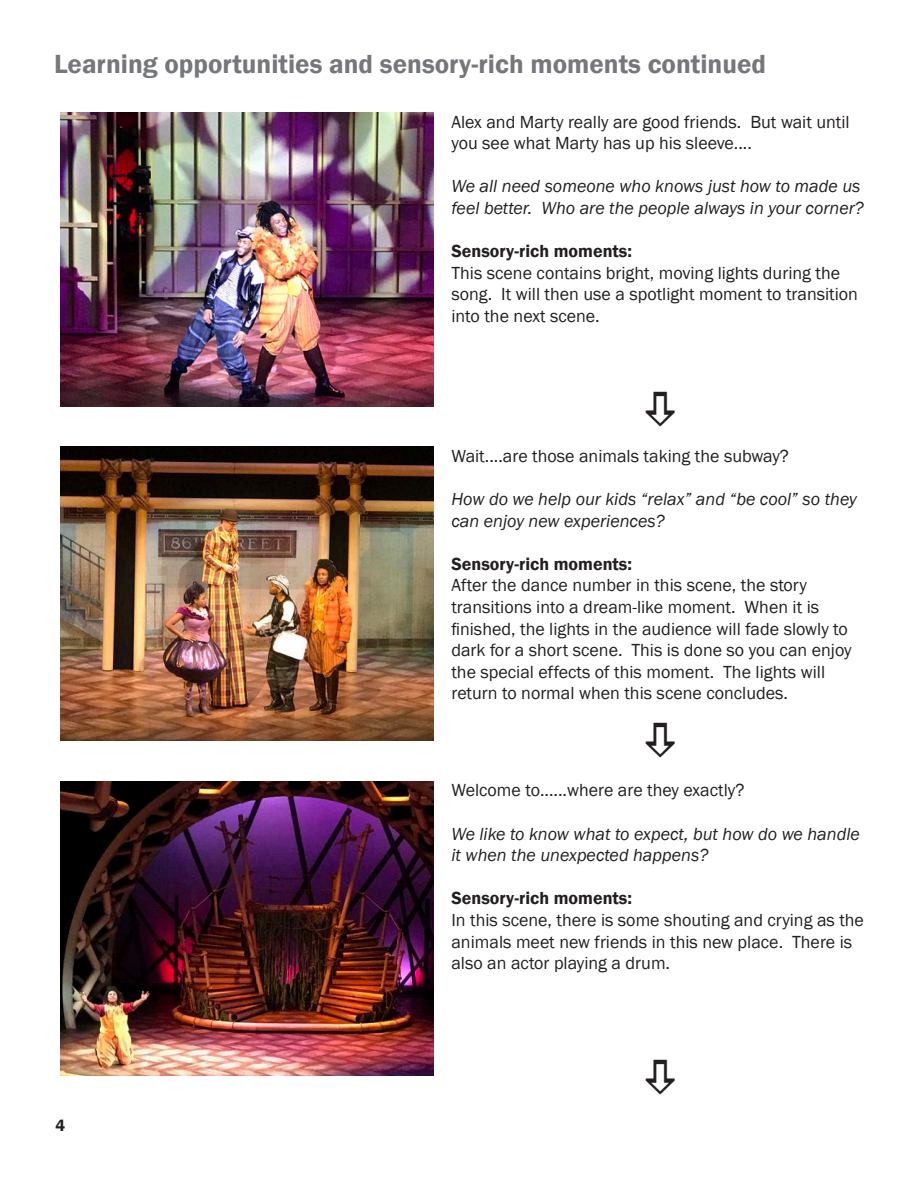
<style>
.page{position:relative;width:918px;height:1188px;background:#fff}
.page>*{position:absolute;margin:0;border:0;box-sizing:border-box;transform-origin:0 0}
.t1{font:600 27px "Franklin Gothic";color:#75777b}
.t2{font:18px/21.6px "Franklin Gothic";color:#231f20}
.t3{font:italic 18px/21.6px "Franklin Gothic";color:#231f20}
.t4{font:600 18px "Franklin Gothic";color:#231f20}
.t5{font:600 16.5px "Franklin Gothic";color:#231f20}
</style>
<div class="page">
<img style="left:60px;top:113px;width:374px;height:293px">
<img style="left:60px;top:446px;width:374px;height:294px">
<img style="left:60px;top:782px;width:374px;height:293px">
<p class="t1" style="left:54px;top:47px;width:714px">Learning opportunities and sensory-rich moments continued</p>
<p class="t2" style="left:451px;top:111px;width:400px">Alex and Marty really are good friends. But wait until you see what Marty has up his sleeve....</p>
<p class="t3" style="left:451px;top:176px;width:414px">We all need someone who knows just how to made us feel better. Who are the people always in your corner?</p>
<p class="t4" style="left:451px;top:240px;width:182px">Sensory-rich moments:</p>
<p class="t2" style="left:451px;top:262px;width:408px">This scene contains bright, moving lights during the song. It will then use a spotlight moment to transition into the next scene.</p>
<p class="t2" style="left:451px;top:445px;width:339px">Wait....are those animals taking the subway?</p>
<p class="t3" style="left:451px;top:488px;width:407px">How do we help our kids “relax” and “be cool” so they can enjoy new experiences?</p>
<p class="t4" style="left:451px;top:553px;width:182px">Sensory-rich moments:</p>
<p class="t2" style="left:451px;top:575px;width:402px">After the dance number in this scene, the story transitions into a dream-like moment. When it is finished, the lights in the audience will fade slowly to dark for a short scene. This is done so you can enjoy the special effects of this moment. The lights will return to normal when this scene concludes.</p>
<p class="t5" style="left:56px;top:1115px;width:11px">4</p>
<p class="t2" style="left:451px;top:780px;width:294px">Welcome to......where are they exactly?</p>
<p class="t3" style="left:451px;top:823px;width:410px">We like to know what to expect, but how do we handle it when the unexpected happens?</p>
<p class="t4" style="left:451px;top:887px;width:182px">Sensory-rich moments:</p>
<p class="t2" style="left:451px;top:910px;width:414px">In this scene, there is some shouting and crying as the animals meet new friends in this new place. There is also an actor playing a drum.</p>
</div>
